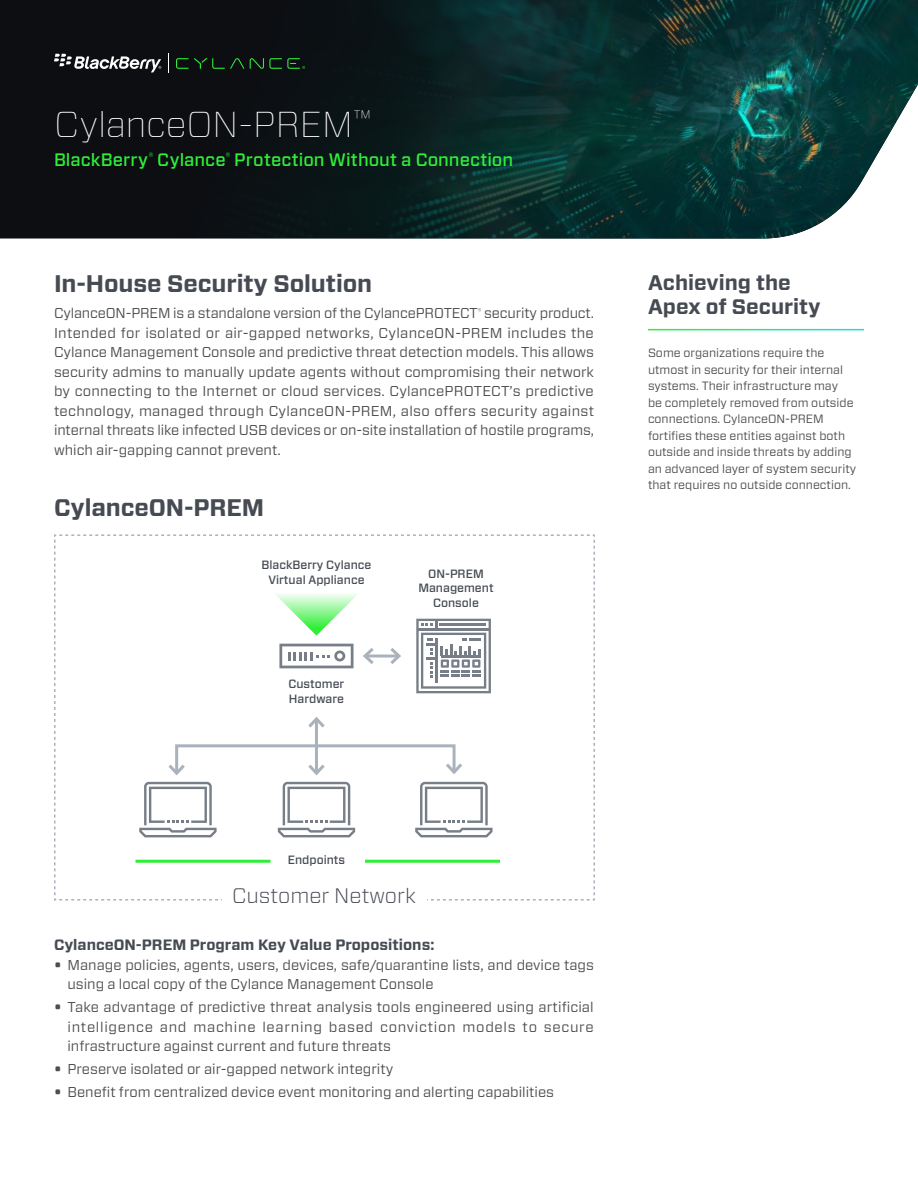
<style>
.page{position:relative;width:918px;height:1188px;background:#fff}
.page>*{position:absolute;margin:0;border:0;box-sizing:border-box;transform-origin:0 0}
.t1{font:100 36px "Forza";letter-spacing:-.005em;color:#fff}
.t2{font:700 24px "Forza";letter-spacing:-.005em;color:#464b53}
.t3{font:700 21px/24px "Forza";color:#464b53}
.t4{font:300 21px "Forza";color:#464b53}
.t5{font:500 18px "Forza";letter-spacing:.005em;color:#2eef37}
.t6{font:700 15px "Forza";color:#464b53}
.t7{font:14.25px/19.5px "Forza";color:#4d4d4f;text-align:justify}
.t8{font:12px/16.5px "Forza";color:#4d4d4f}
.t9{font:500 12px/14.4px "Forza";color:#464b53;text-align:center}
.s1{font-weight:700}
</style>
<div class="page">
<div style="left:0;top:0;width:35px;height:239px;background:#0d0e12"></div>
<img style="left:35px;top:0;width:883px;height:239px">
<svg style="left:54px;top:54px;width:107px;height:18px"></svg>
<svg style="left:176px;top:58px;width:68px;height:11px"></svg>
<svg style="left:250px;top:58px;width:55px;height:11px"></svg>
<svg style="left:168px;top:54px;width:1px;height:19px"></svg>
<svg style="left:54px;top:534px;width:541px;height:367px"></svg>
<h1 class="t1" style="left:54px;top:99px;width:318px">CylanceON-PREM<sup>™</sup></h1>
<p class="t5" style="left:54px;top:148px;width:461px">BlackBerry<sup>®</sup> Cylance<sup>®</sup> Protection Without a Connection</p>
<h2 class="t2" style="left:54px;top:268px;width:320px">In-House Security Solution</h2>
<p class="t7" style="left:54px;top:304px;width:542px">CylanceON-PREM is a standalone version of the CylancePROTECT<sup>®</sup> security product.<br>Intended for isolated or air-gapped networks, CylanceON-PREM includes the Cylance Management Console and predictive threat detection models. This allows security admins to manually update agents without compromising their network by connecting to the Internet or cloud services. CylancePROTECT’s predictive technology, managed through CylanceON-PREM, also offers security against internal threats like infected USB devices or on-site installation of hostile programs, which air-gapping cannot prevent.</p>
<h2 class="t2" style="left:54px;top:491px;width:212px">CylanceON-PREM</h2>
<p class="t9" style="left:262px;top:558px;width:111px">BlackBerry Cylance<br>Virtual Appliance</p>
<p class="t9" style="left:289px;top:677px;width:57px;text-align:left">Customer<br>Hardware</p>
<p class="t9" style="left:418px;top:567px;width:77px">ON-PREM<br>Management<br>Console</p>
<h3 class="t3" style="left:648px;top:271px;width:174px">Achieving the<br>Apex of Security</h3>
<p class="t8" style="left:648px;top:345px;width:210px">Some organizations require the utmost in security for their internal systems. Their infrastructure may<br>be completely removed from outside connections. CylanceON-PREM fortifies these entities against both outside and inside threats by adding an advanced layer of system security that requires no outside connection.</p>
<p class="t9" style="left:288px;top:853px;width:59px">Endpoints</p>
<h3 class="t4" style="left:232px;top:882px;width:185px">Customer Network</h3>
<p class="t6" style="left:54px;top:935px;width:382px">CylanceON-PREM Program Key Value Propositions:</p>
<p class="t7" style="left:67px;top:955px;width:528px;text-indent:-13px"><span class="s1">•</span> Manage policies, agents, users, devices, safe/quarantine lists, and device tags using a local copy of the Cylance Management Console</p>
<p class="t7" style="left:68px;top:997px;width:528px;text-indent:-14px"><span class="s1">•</span> Take advantage of predictive threat analysis tools engineered using artificial intelligence and machine learning based conviction models to secure infrastructure against current and future threats</p>
<p class="t7" style="left:54px;top:1059px;width:341px"><span class="s1">•</span> Preserve isolated or air-gapped network integrity</p>
<p class="t7" style="left:54px;top:1082px;width:502px"><span class="s1">•</span> Benefit from centralized device event monitoring and alerting capabilities</p>
</div>
